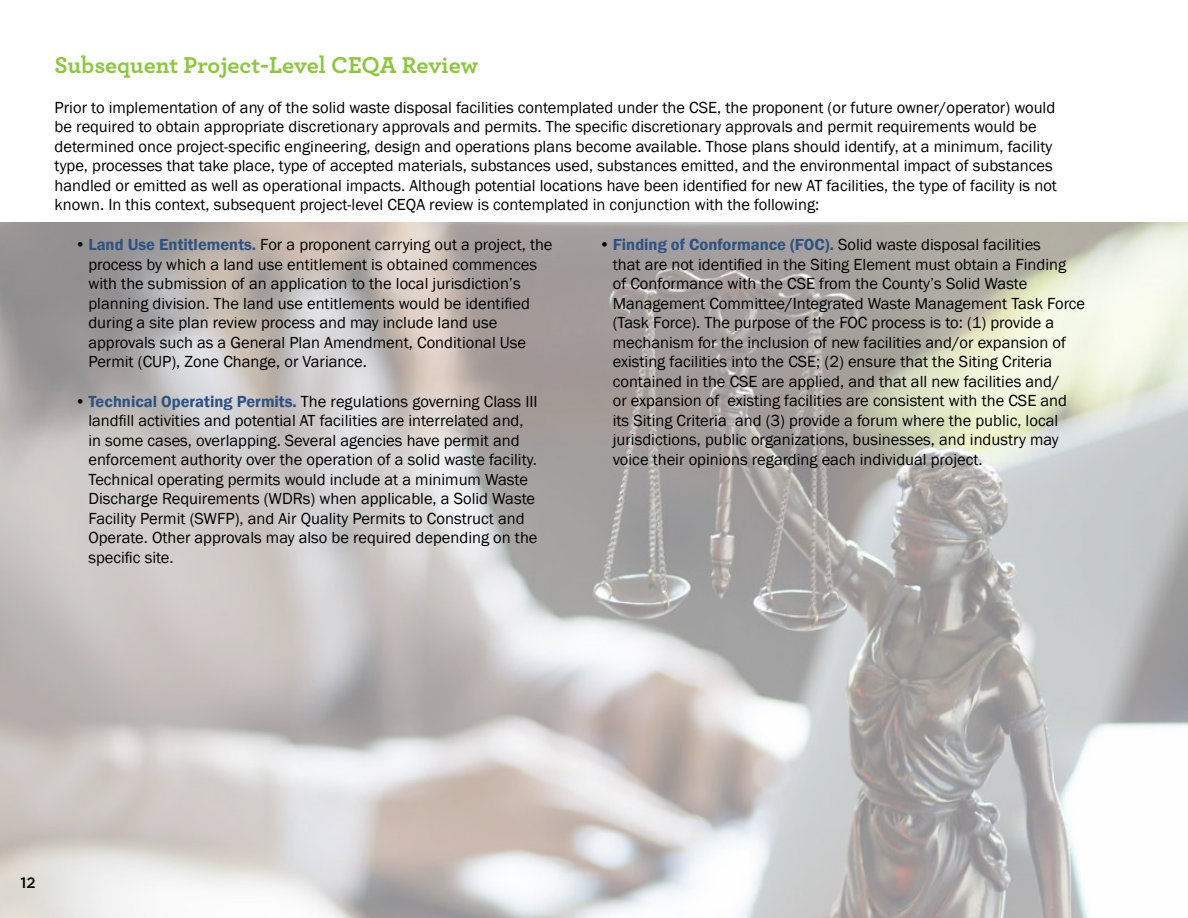
<style>
.page{position:relative;width:1188px;height:918px;background:#fff}
.page>*{position:absolute;margin:0;border:0;box-sizing:border-box;transform-origin:0 0}
.SectionSubHeading{font:700 24px "Archer";color:#8dc63f}
.Body{font:16.5px/19.5px "Franklin Gothic";color:#000}
.t1{font:500 15px "Gotham";color:#000}
.s1{font-weight:600;color:#2e5281}
</style>
<div class="page">
<img style="left:0;top:222px;width:1188px;height:696px">
<p class="SectionSubHeading" style="left:55px;top:46px;width:425px">Subsequent Project-Level CEQA Review</p>
<p class="Body" style="left:55px;top:98px;width:1004px">Prior to implementation of any of the solid waste disposal facilities contemplated under the CSE, the proponent (or future owner/operator) would be required to obtain appropriate discretionary approvals and permits. The specific discretionary approvals and permit requirements would be determined once project-specific engineering, design and operations plans become available. Those plans should identify, at a minimum, facility type, processes that take place, type of accepted materials, substances used, substances emitted, and the environmental impact of substances handled or emitted as well as operational impacts. Although potential locations have been identified for new AT facilities, the type of facility is not known. In this context, subsequent project-level CEQA review is contemplated in conjunction with the following:</p>
<p class="Body" style="left:88px;top:235px;width:466px;text-indent:-14px">•<span class="s1">Land Use Entitlements.</span> For a proponent carrying out a project, the process by which a land use entitlement is obtained commences with the submission of an application to the local jurisdiction’s planning division. The land use entitlements would be identified during a site plan review process and may include land use approvals such as a General Plan Amendment, Conditional Use Permit (CUP), Zone Change, or Variance.</p>
<p class="Body" style="left:88px;top:392px;width:451px;text-indent:-14px">•<span class="s1">Technical Operating Permits.</span> The regulations governing Class III landfill activities and potential AT facilities are interrelated and, in some cases, overlapping. Several agencies have permit and enforcement authority over the operation of a solid waste facility.<br>Technical operating permits would include at a minimum Waste Discharge Requirements (WDRs) when applicable, a Solid Waste Facility Permit (SWFP), and Air Quality Permits to Construct and Operate. Other approvals may also be required depending on the specific site.</p>
<p class="Body" style="left:613px;top:235px;width:474px;text-indent:-14px">•<span class="s1">Finding of Conformance (FOC).</span> Solid waste disposal facilities<br>that are not identified in the Siting Element must obtain a Finding<br>of Conformance with the CSE from the County’s Solid Waste Management Committee/Integrated Waste Management Task Force (Task Force). The purpose of the FOC process is to: (1) provide a mechanism for the inclusion of new facilities and/or expansion of existing facilities into the CSE; (2) ensure that the Siting Criteria contained in the CSE are applied, and that all new facilities and/<br>or expansion of existing facilities are consistent with the CSE and its Siting Criteria and (3) provide a forum where the public, local jurisdictions, public organizations, businesses, and industry may voice their opinions regarding each individual project.</p>
<p class="t1" style="left:21px;top:873px;width:17px">12</p>
</div>
